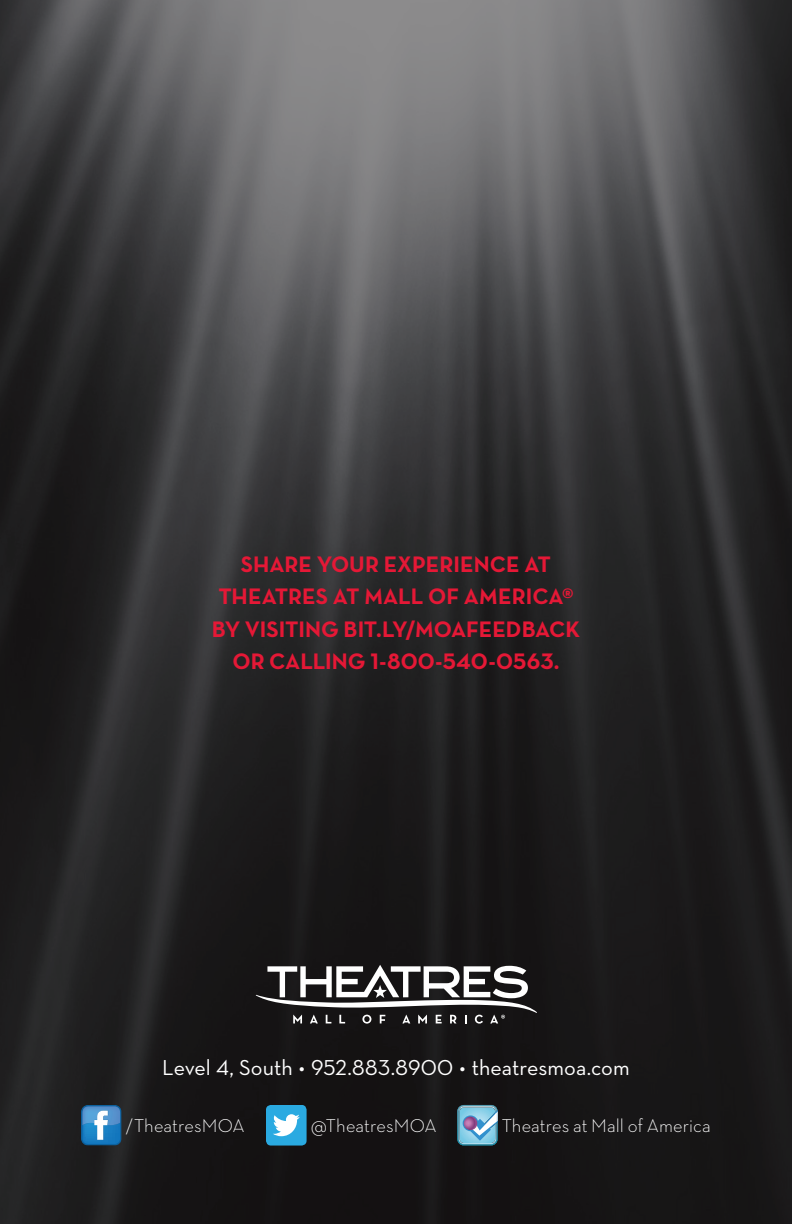
<style>
.page{position:relative;width:792px;height:1224px;background:#fff}
.page>*{position:absolute;margin:0;border:0;box-sizing:border-box;transform-origin:0 0}
.t1{font:22.8px "Neutra Text Bold Alt";color:#e51836}
.t2{font:22px "Neutra Text";color:#fff}
.t3{font:300 18.8px "Neutra Text TF";letter-spacing:.005em;color:#fff}
.s1{font-family:"Neutra Text Book Alt"}
</style>
<div class="page">
<img style="left:0;top:0;width:792px;height:1224px">
<svg style="left:256px;top:965px;width:281px;height:59px"></svg>
<svg style="left:266px;top:1105px;width:41px;height:41px"></svg>
<svg style="left:81px;top:1105px;width:41px;height:41px;background:#498ec1"></svg>
<svg style="left:457px;top:1105px;width:41px;height:41px;background:#7fb1cc"></svg>
<p class="t1" style="left:241px;top:550px;width:312px">SHARE YOUR EXPERIENCE AT</p>
<p class="t1" style="left:218px;top:582px;width:357px">THEATRES AT MALL OF AMERICA®</p>
<p class="t1" style="left:212px;top:615px;width:370px">BY VISITING BIT.LY/MOAFEEDBACK</p>
<p class="t1" style="left:232px;top:647px;width:329px">OR CALLING 1-800-540-0563.</p>
<p class="t2" style="left:162px;top:1054px;width:469px">Level <span class="s1">4</span>, South • <span class="s1">952.883.8900</span> • theatresmoa.com</p>
<p class="t3" style="left:125px;top:1114px;width:121px">/TheatresMOA</p>
<p class="t3" style="left:311px;top:1114px;width:127px">@TheatresMOA</p>
<p class="t3" style="left:502px;top:1114px;width:211px">Theatres at Mall of America</p>
</div>
